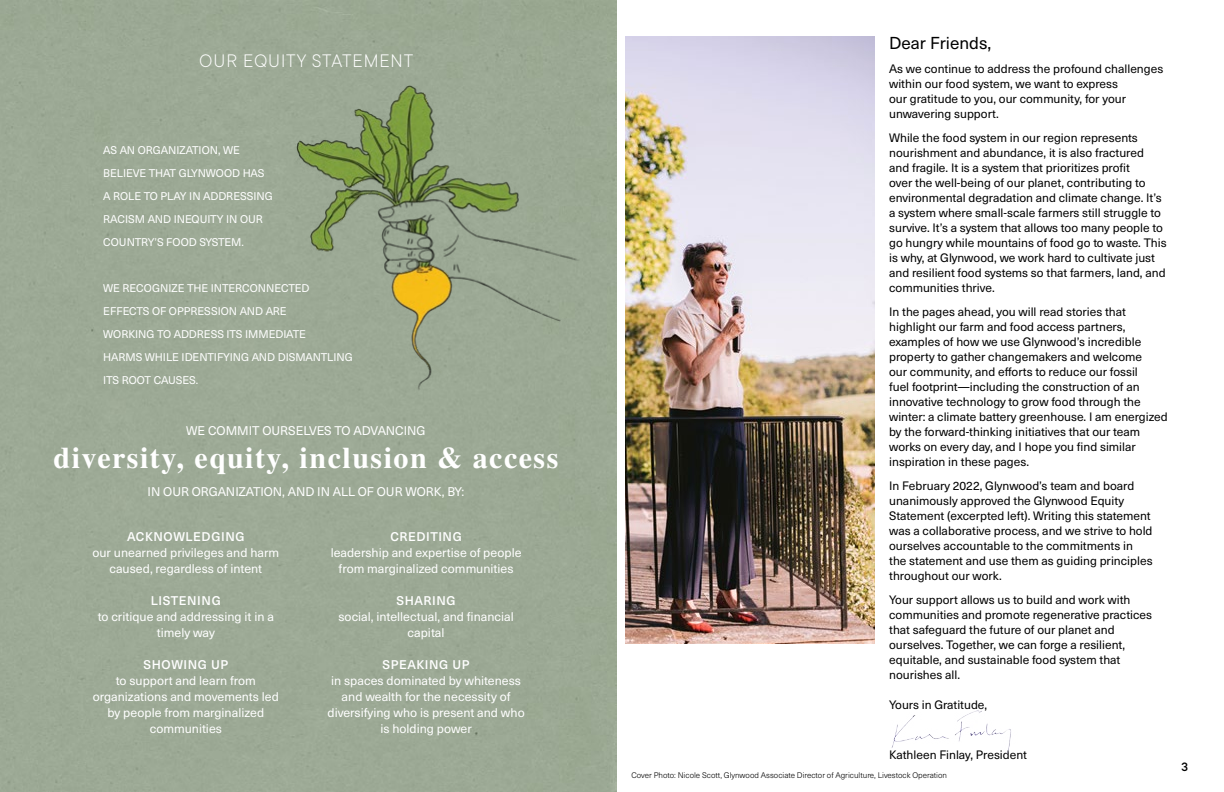
<style>
.page{position:relative;width:1224px;height:792px;background:#fff}
.page>*{position:absolute;margin:0;border:0;box-sizing:border-box;transform-origin:0 0}
.t1{font:700 30px "STIX General";letter-spacing:.05em;color:#fff}
.t2{font:300 18px "TT Commons Pro";letter-spacing:.05em;color:#fff}
.t3{font:17px "Neue Haas Unica W1 G";color:#000}
.t4{font:12.4px/16px "Neue Haas Unica W1 G";color:#fff;text-align:center}
.t5{font:500 12.4px "Neue Haas Unica W1 G";letter-spacing:.05em;color:#fff}
.t6{font:12px/15px "Neue Haas Unica W1 G";color:#000}
.t7{font:12px "TT Commons Pro Db";color:#000}
.t8{font:11px/23px "Neue Haas Unica W1 G";color:#fff}
.t9{font:300 8px "Neue Haas Unica W1 G";color:#000}
</style>
<div class="page">
<div style="left:0;top:0;width:616px;height:792px;background:#9ca995"></div>
<img style="left:625px;top:36px;width:250px;height:607px">
<img style="left:272px;top:78px;width:326px;height:321px">
<img style="left:891px;top:710px;width:120px;height:44px">
<h2 class="t2" style="left:199px;top:48px;width:215px">OUR EQUITY STATEMENT</h2>
<p class="t8" style="left:103px;top:138px;width:171px">AS AN ORGANIZATION, WE<br>BELIEVE THAT GLYNWOOD HAS<br>A ROLE TO PLAY IN ADDRESSING<br>RACISM AND INEQUITY IN OUR<br>COUNTRY’S FOOD SYSTEM.</p>
<p class="t8" style="left:103px;top:276px;width:251px">WE RECOGNIZE THE INTERCONNECTED<br>EFFECTS OF OPPRESSION AND ARE<br>WORKING TO ADDRESS ITS IMMEDIATE<br>HARMS WHILE IDENTIFYING AND DISMANTLING<br>ITS ROOT CAUSES.</p>
<p class="t4" style="left:186px;top:421px;width:241px">WE COMMIT OURSELVES TO ADVANCING</p>
<h1 class="t1" style="left:54px;top:436px;width:506px">diversity, equity, inclusion &amp; access</h1>
<p class="t4" style="left:148px;top:482px;width:318px">IN OUR ORGANIZATION, AND IN ALL OF OUR WORK, BY:</p>
<p class="t5" style="left:127px;top:527px;width:119px">ACKNOWLEDGING</p>
<p class="t4" style="left:92px;top:543px;width:188px">our unearned privileges and harm caused, regardless of intent</p>
<p class="t5" style="left:151px;top:591px;width:71px">LISTENING</p>
<p class="t4" style="left:98px;top:607px;width:178px">to critique and addressing it in a timely way</p>
<p class="t5" style="left:143px;top:655px;width:86px">SHOWING UP</p>
<p class="t4" style="left:93px;top:671px;width:188px">to support and learn from organizations and movements led by people from marginalized communities</p>
<p class="t5" style="left:390px;top:527px;width:73px">CREDITING</p>
<p class="t4" style="left:331px;top:543px;width:192px">leadership and expertise of people from marginalized communities</p>
<p class="t5" style="left:397px;top:591px;width:61px">SHARING</p>
<p class="t4" style="left:338px;top:607px;width:177px">social, intellectual, and financial capital</p>
<p class="t5" style="left:383px;top:655px;width:89px">SPEAKING UP</p>
<p class="t4" style="left:328px;top:671px;width:199px">in spaces dominated by whiteness and wealth for the necessity of diversifying who is present and who is holding power</p>
<h3 class="t3" style="left:889px;top:31px;width:104px">Dear Friends,</h3>
<p class="t6" style="left:889px;top:61px;width:276px">As we continue to address the profound challenges within our food system, we want to express<br>our gratitude to you, our community, for your unwavering support.</p>
<p class="t6" style="left:889px;top:130px;width:279px">While the food system in our region represents nourishment and abundance, it is also fractured and fragile. It is a system that prioritizes profit<br>over the well-being of our planet, contributing to environmental degradation and climate change. It’s a system where small-scale farmers still struggle to survive. It’s a system that allows too many people to go hungry while mountains of food go to waste. This is why, at Glynwood, we work hard to cultivate just and resilient food systems so that farmers, land, and communities thrive.</p>
<p class="t6" style="left:889px;top:304px;width:280px">In the pages ahead, you will read stories that highlight our farm and food access partners, examples of how we use Glynwood’s incredible property to gather changemakers and welcome<br>our community, and efforts to reduce our fossil<br>fuel footprint—including the construction of an innovative technology to grow food through the winter: a climate battery greenhouse. I am energized by the forward-thinking initiatives that our team works on every day, and I hope you find similar inspiration in these pages.</p>
<p class="t6" style="left:889px;top:478px;width:265px">In February 2022, Glynwood’s team and board unanimously approved the Glynwood Equity Statement (excerpted left). Writing this statement was a collaborative process, and we strive to hold ourselves accountable to the commitments in the statement and use them as guiding principles throughout our work.</p>
<p class="t6" style="left:889px;top:592px;width:265px">Your support allows us to build and work with communities and promote regenerative practices that safeguard the future of our planet and ourselves. Together, we can forge a resilient, equitable, and sustainable food system that nourishes all.</p>
<p class="t6" style="left:889px;top:697px;width:100px">Yours in Gratitude,</p>
<p class="t6" style="left:889px;top:747px;width:139px">Kathleen Finlay, President</p>
<p class="t9" style="left:631px;top:769px;width:317px">Cover Photo: Nicole Scott, Glynwood Associate Director of Agriculture, Livestock Operation</p>
<p class="t7" style="left:1181px;top:758px;width:8px">3</p>
</div>
